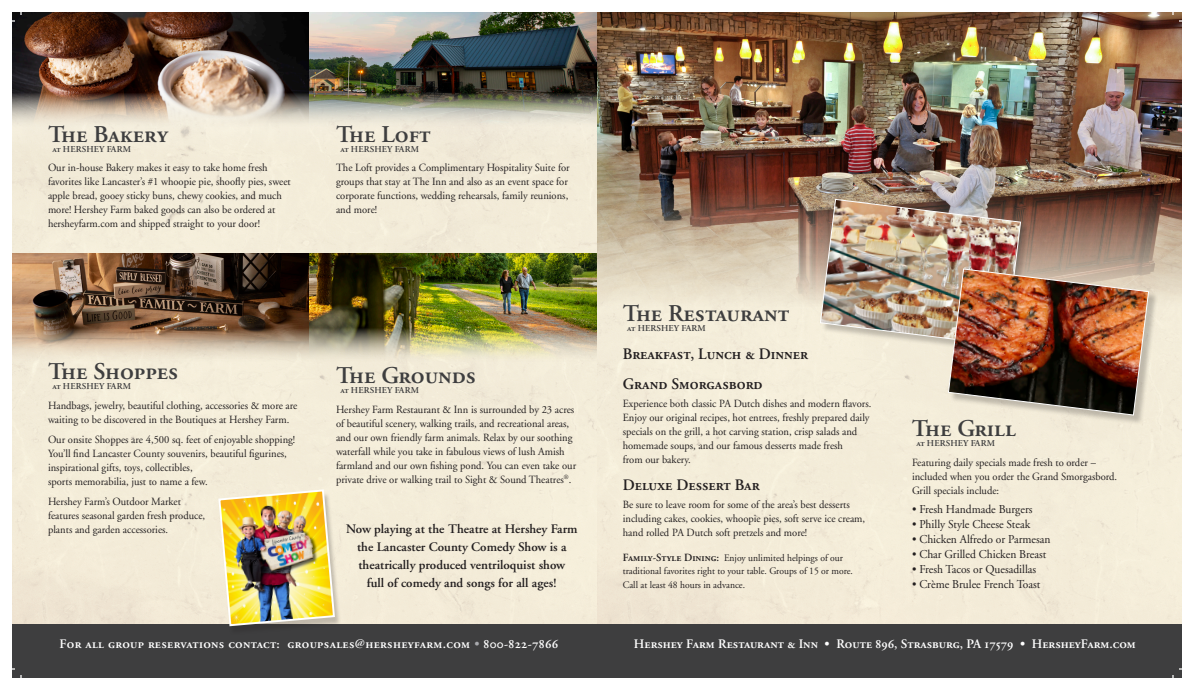
<style>
.page{position:relative;width:1194px;height:690px;background:#fff}
.page>*{position:absolute;margin:0;border:0;box-sizing:border-box;transform-origin:0 0}
.t1{font:600 24px "Adobe Garamond Pro";color:#3e3e3f}
.t2{font:16px/30px "Adobe Garamond Semibold SC";color:#231f20;scale:.96 1}
.t3{font:600 13px/18px "Adobe Garamond";color:#231f20;text-align:center}
.t4{font:13px "Adobe Garamond Semibold SC";letter-spacing:.025em;color:#fff}
.t5{font:13px "Adobe Garamond Semibold SC";color:#fff}
.t6{font:12px "Adobe Garamond";color:#231f20;scale:.96 1}
.t7{font:11px/14px "Adobe Garamond";color:#231f20;scale:.96 1}
.t8{font:10px/13px "Adobe Garamond";color:#231f20;scale:.96 1}
.t9{font:600 9px "Adobe Garamond Pro";letter-spacing:.015em;color:#3e3e3f}
.s1{font-family:"Adobe Garamond Semibold SC";font-size:11px}
.s2{color:#a8a9ad}
</style>
<div class="page">
<img style="left:597px;top:12px;width:585px;height:296px">
<img style="left:12px;top:12px;width:585px;height:116px">
<img style="left:12px;top:253px;width:585px;height:111px">
<div style="left:12px;top:624px;width:1170px;height:54px;background:#3e3e3f"></div>
<div style="left:218px;top:492px;width:124px;height:144px;background:#231f20;opacity:.25"></div>
<img style="left:217px;top:488px;width:119px;height:139px">
<div style="left:949px;top:270px;width:210px;height:155px;background:#231f20;opacity:.25"></div>
<img style="left:819px;top:198px;width:331px;height:218px">
<svg style="left:12px;top:12px;width:10px;height:10px"></svg>
<svg style="left:12px;top:668px;width:10px;height:10px"></svg>
<svg style="left:1172px;top:12px;width:10px;height:10px"></svg>
<svg style="left:1172px;top:668px;width:10px;height:10px"></svg>
<h1 class="t1" style="left:48px;top:121px;width:122px">The Bakery</h1>
<p class="t9" style="left:52px;top:144px;width:80px">at HERSHEY FARM</p>
<p class="t7" style="left:48px;top:161px;width:255px">Our in-house Bakery makes it easy to take home fresh favorites like Lancaster’s #1 whoopie pie, shoofly pies, sweet apple bread, gooey sticky buns, chewy cookies, and much more! Hershey Farm baked goods can also be ordered at hersheyfarm.com and shipped straight to your door!</p>
<h1 class="t1" style="left:336px;top:121px;width:96px">The Loft</h1>
<p class="t9" style="left:340px;top:144px;width:80px">at HERSHEY FARM</p>
<p class="t7" style="left:336px;top:161px;width:245px">The Loft provides a Complimentary Hospitality Suite for groups that stay at The Inn and also as an event space for corporate functions, wedding rehearsals, family reunions, and more!</p>
<h1 class="t1" style="left:48px;top:358px;width:132px">The Shoppes</h1>
<p class="t9" style="left:52px;top:381px;width:80px">at HERSHEY FARM</p>
<p class="t7" style="left:48px;top:398px;width:261px">Handbags, jewelry, beautiful clothing, accessories &amp; more are waiting to be discovered in the Boutiques at Hershey Farm.</p>
<p class="t7" style="left:48px;top:432px;width:259px">Our onsite Shoppes are 4,500 sq. feet of enjoyable shopping!<br>You’ll find Lancaster County souvenirs, beautiful figurines, inspirational gifts, toys, collectibles,<br>sports memorabilia, just to name a few.</p>
<p class="t7" style="left:48px;top:494px;width:165px">Hershey Farm’s Outdoor Market features seasonal garden fresh produce, plants and garden accessories.</p>
<h1 class="t1" style="left:336px;top:362px;width:142px">The Grounds</h1>
<p class="t9" style="left:340px;top:385px;width:80px">at HERSHEY FARM</p>
<p class="t7" style="left:336px;top:402px;width:252px">Hershey Farm Restaurant &amp; Inn is surrounded by 23 acres of beautiful scenery, walking trails, and recreational areas, and our own friendly farm animals. Relax by our soothing waterfall while you take in fabulous views of lush Amish farmland and our own fishing pond. You can even take our private drive or walking trail to Sight &amp; Sound Theatres<sup>®</sup>.</p>
<p class="t3" style="left:346px;top:520px;width:233px">Now playing at the Theatre at Hershey Farm the Lancaster County Comedy Show is a theatrically produced ventriloquist show<br>full of comedy and songs for all ages!</p>
<h1 class="t1" style="left:623px;top:300px;width:168px">The Restaurant</h1>
<p class="t9" style="left:627px;top:323px;width:80px">at HERSHEY FARM</p>
<h2 class="t2" style="left:623px;top:339px;width:195px">Breakfast, Lunch &amp; Dinner<br>Grand Smorgasbord</h2>
<p class="t7" style="left:623px;top:396px;width:261px">Experience both classic PA Dutch dishes and modern flavors.<br>Enjoy our original recipes, hot entrees, freshly prepared daily specials on the grill, a hot carving station, crisp salads and homemade soups, and our famous desserts made fresh<br>from our bakery.</p>
<h2 class="t2" style="left:623px;top:470px;width:144px">Deluxe Dessert Bar</h2>
<p class="t7" style="left:623px;top:497px;width:254px">Be sure to leave room for some of the area’s best desserts including cakes, cookies, whoopie pies, soft serve ice cream, hand rolled PA Dutch soft pretzels and more!</p>
<p class="t8" style="left:623px;top:551px;width:241px"><span class="s1">Family-Style Dining:</span> Enjoy unlimited helpings of our traditional favorites right to your table. Groups of 15 or more.</p>
<p class="t8" style="left:623px;top:578px;width:129px">Call at least 48 hours in advance.</p>
<h1 class="t1" style="left:912px;top:415px;width:106px">The Grill</h1>
<p class="t9" style="left:916px;top:438px;width:80px">at HERSHEY FARM</p>
<p class="t7" style="left:912px;top:456px;width:215px">Featuring daily specials made fresh to order – included when you order the Grand Smorgasbord.<br>Grill specials include:</p>
<p class="t6" style="left:912px;top:503px;width:127px">• Fresh Handmade Burgers</p>
<p class="t6" style="left:912px;top:518px;width:125px">• Philly Style Cheese Steak</p>
<p class="t6" style="left:912px;top:533px;width:146px">• Chicken Alfredo or Parmesan</p>
<p class="t6" style="left:912px;top:548px;width:141px">• Char Grilled Chicken Breast</p>
<p class="t6" style="left:912px;top:563px;width:131px">• Fresh Tacos or Quesadillas</p>
<p class="t6" style="left:912px;top:578px;width:135px">• Crème Brulee French Toast</p>
<p class="t4" style="left:60px;top:637px;width:500px">For all group reservations contact: groupsales@hersheyfarm.com <span class="s2">•</span> 800-822-7866</p>
<p class="t5" style="left:634px;top:637px;width:504px">Hershey Farm Restaurant &amp; Inn • Route 896, Strasburg, PA 17579 • HersheyFarm.com</p>
</div>
